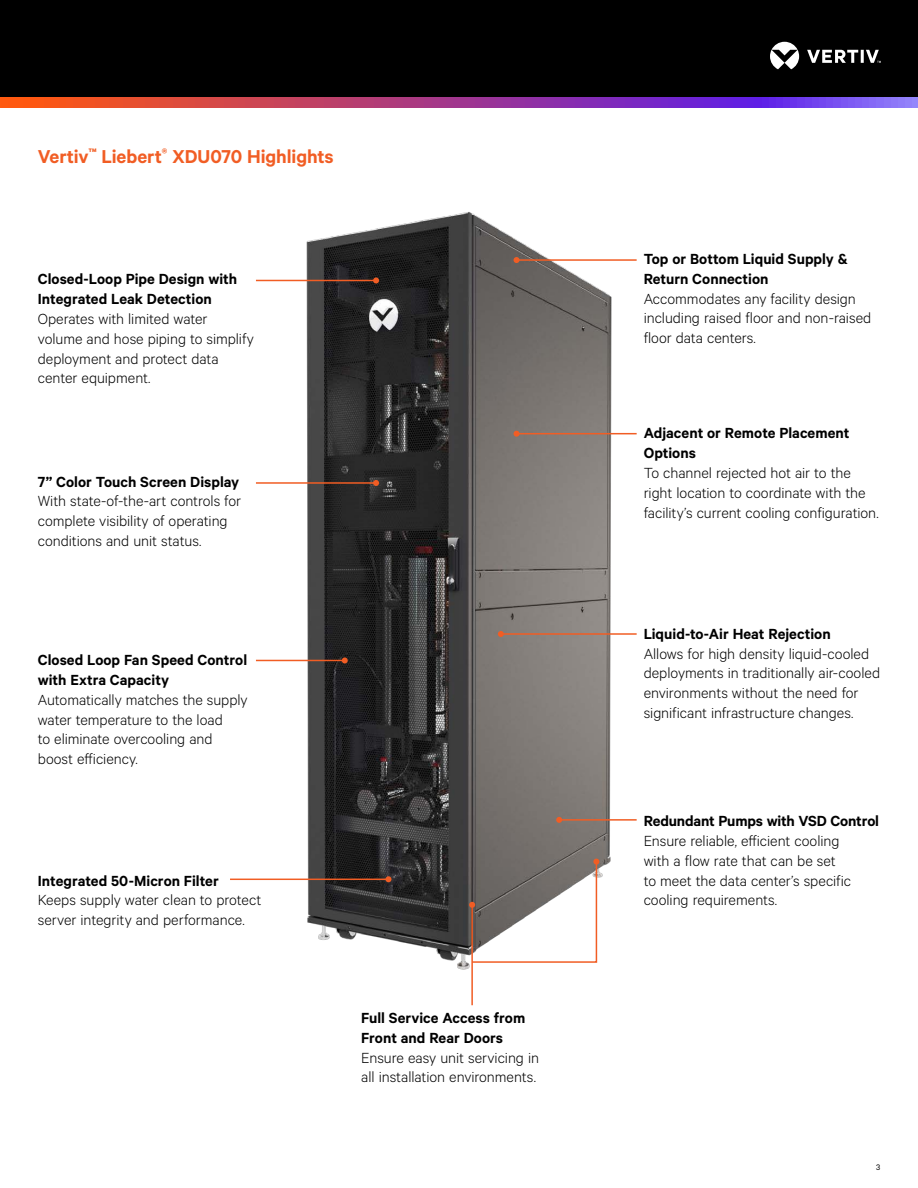
<style>
.page{position:relative;width:918px;height:1188px;background:#fff}
.page>*{position:absolute;margin:0;border:0;box-sizing:border-box;transform-origin:0 0}
.t1{font:600 21px "Calibre";letter-spacing:-.005em;color:#f15d24}
.t2{font:300 16.5px/19.8px "Calibre";color:#000}
.t3{font:600 16.5px/19.8px "Calibre";color:#000}
.t4{font:9px "Calibre";color:#000}
</style>
<div class="page">
<div style="left:0;top:0;width:918px;height:108px;background:#000"></div>
<svg style="left:770px;top:42px;width:111px;height:27px"></svg>
<svg style="left:0;top:98px;width:918px;height:10px;background:#a73f8c"></svg>
<img style="left:301px;top:212px;width:316px;height:758px">
<hr style="left:256px;top:280px;width:120px;height:1px;background:#f15d24">
<svg style="left:373px;top:277px;width:6px;height:6px"></svg>
<hr style="left:517px;top:259px;width:120px;height:2px;background:#f15d24">
<svg style="left:514px;top:257px;width:6px;height:6px"></svg>
<hr style="left:256px;top:482px;width:120px;height:2px;background:#f15d24">
<svg style="left:373px;top:480px;width:6px;height:6px"></svg>
<hr style="left:517px;top:433px;width:120px;height:1px;background:#f15d24">
<svg style="left:514px;top:431px;width:6px;height:6px"></svg>
<hr style="left:256px;top:660px;width:89px;height:1px;background:#f15d24">
<svg style="left:342px;top:657px;width:6px;height:6px"></svg>
<hr style="left:501px;top:633px;width:136px;height:2px;background:#f15d24">
<svg style="left:498px;top:631px;width:6px;height:6px"></svg>
<hr style="left:230px;top:879px;width:158px;height:1px;background:#f15d24">
<svg style="left:386px;top:876px;width:6px;height:6px"></svg>
<hr style="left:471px;top:905px;width:2px;height:100px;background:#f15d24">
<svg style="left:469px;top:859px;width:130px;height:105px"></svg>
<hr style="left:559px;top:819px;width:78px;height:2px;background:#f15d24">
<svg style="left:556px;top:817px;width:6px;height:6px"></svg>
<p class="t1" style="left:38px;top:144px;width:298px">Vertiv<sup>™</sup> Liebert<sup>®</sup> XDU070 Highlights</p>
<p class="t3" style="left:38px;top:269px;width:201px">Closed-Loop Pipe Design with<br>Integrated Leak Detection</p>
<p class="t2" style="left:38px;top:308px;width:218px">Operates with limited water volume and hose piping to simplify deployment and protect data center equipment.</p>
<p class="t3" style="left:38px;top:471px;width:203px">7” Color Touch Screen Display</p>
<p class="t2" style="left:38px;top:491px;width:205px">With state-of-the-art controls for complete visibility of operating conditions and unit status.</p>
<p class="t3" style="left:38px;top:650px;width:211px">Closed Loop Fan Speed Control with Extra Capacity</p>
<p class="t2" style="left:38px;top:689px;width:211px">Automatically matches the supply water temperature to the load<br>to eliminate overcooling and boost efficiency.</p>
<p class="t3" style="left:38px;top:870px;width:183px">Integrated 50-Micron Filter</p>
<p class="t2" style="left:38px;top:890px;width:225px">Keeps supply water clean to protect server integrity and performance.</p>
<p class="t3" style="left:361px;top:1007px;width:165px">Full Service Access from<br>Front and Rear Doors</p>
<p class="t2" style="left:361px;top:1047px;width:179px">Ensure easy unit servicing in all installation environments.</p>
<p class="t3" style="left:644px;top:248px;width:206px">Top or Bottom Liquid Supply &amp;<br>Return Connection</p>
<p class="t2" style="left:644px;top:288px;width:229px">Accommodates any facility design including raised floor and non-raised floor data centers.</p>
<p class="t3" style="left:644px;top:423px;width:207px">Adjacent or Remote Placement<br>Options</p>
<p class="t2" style="left:644px;top:462px;width:237px">To channel rejected hot air to the right location to coordinate with the facility’s current cooling configuration.</p>
<p class="t3" style="left:644px;top:623px;width:189px">Liquid-to-Air Heat Rejection</p>
<p class="t2" style="left:644px;top:643px;width:238px">Allows for high density liquid-cooled deployments in traditionally air-cooled environments without the need for significant infrastructure changes.</p>
<p class="t3" style="left:644px;top:811px;width:237px">Redundant Pumps with VSD Control</p>
<p class="t2" style="left:644px;top:830px;width:209px">Ensure reliable, efficient cooling with a flow rate that can be set to meet the data center’s specific cooling requirements.</p>
<p class="t4" style="left:876px;top:1162px;width:6px">3</p>
</div>
